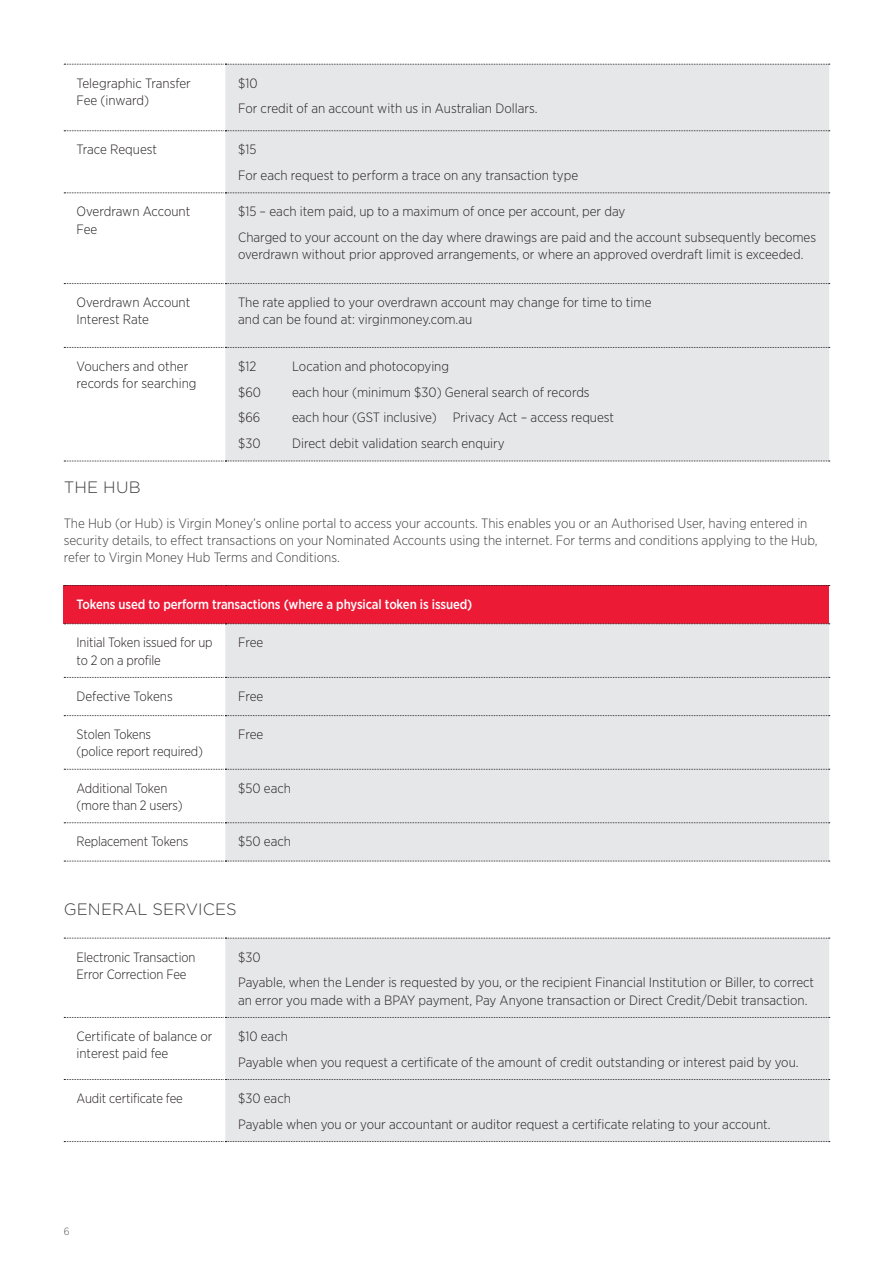
<style>
.page{position:relative;width:893px;height:1263px;background:#fff}
.page>*{position:absolute;margin:0;border:0;box-sizing:border-box;transform-origin:0 0}
.t1{font:300 16.5px "Gotham Rounded";letter-spacing:.005em;color:#3e3e3f}
.Table_Body_centre{font:300 13.5px/17.2px "Gotham Narrow";color:#231f20}
.Body_Text{font:300 13.5px/17.2px "Gotham Narrow";color:#3e3e3f}
.Table_Body_centre-2{font:500 13.5px "Gotham Narrow";letter-spacing:-.01em;color:#fff}
.t2{font:300 10.5px "Gotham Narrow";color:#545557}
</style>
<div class="page">
<svg style="left:64px;top:131px;width:160px;height:330px"></svg>
<div style="left:225px;top:65px;width:604px;height:396px;background:#e6e7e9"></div>
<svg style="left:64px;top:64px;width:766px;height:1px"></svg>
<svg style="left:64px;top:130px;width:766px;height:1px"></svg>
<svg style="left:64px;top:192px;width:766px;height:1px"></svg>
<svg style="left:64px;top:283px;width:766px;height:1px"></svg>
<svg style="left:64px;top:347px;width:766px;height:1px"></svg>
<svg style="left:64px;top:461px;width:766px;height:1px"></svg>
<div style="left:64px;top:585px;width:765px;height:39px;background:#ed1a36"></div>
<svg style="left:64px;top:585px;width:766px;height:1px"></svg>
<svg style="left:64px;top:623px;width:766px;height:239px"></svg>
<svg style="left:64px;top:938px;width:766px;height:204px"></svg>
<p class="Table_Body_centre" style="left:77px;top:74px;width:116px">Telegraphic Transfer<br>Fee (inward)</p>
<p class="Table_Body_centre" style="left:238px;top:74px;width:21px">$10</p>
<p class="Table_Body_centre" style="left:238px;top:100px;width:301px">For credit of an account with us in Australian Dollars.</p>
<p class="Table_Body_centre" style="left:77px;top:141px;width:82px">Trace Request</p>
<p class="Table_Body_centre" style="left:238px;top:141px;width:20px">$15</p>
<p class="Table_Body_centre" style="left:238px;top:166px;width:342px">For each request to perform a trace on any transaction type</p>
<p class="Table_Body_centre" style="left:77px;top:203px;width:115px">Overdrawn Account<br>Fee</p>
<p class="Table_Body_centre" style="left:238px;top:203px;width:389px">$15 – each item paid, up to a maximum of once per account, per day</p>
<p class="Table_Body_centre" style="left:238px;top:228px;width:579px">Charged to your account on the day where drawings are paid and the account subsequently becomes overdrawn without prior approved arrangements, or where an approved overdraft limit is exceeded.</p>
<p class="Table_Body_centre" style="left:77px;top:293px;width:115px">Overdrawn Account<br>Interest Rate</p>
<p class="Table_Body_centre" style="left:238px;top:293px;width:415px">The rate applied to your overdrawn account may change for time to time and can be found at: virginmoney.com.au</p>
<p class="Table_Body_centre" style="left:77px;top:357px;width:122px">Vouchers and other records for searching</p>
<p class="Table_Body_centre" style="left:238px;top:357px;width:20px">$12</p>
<p class="Table_Body_centre" style="left:292px;top:357px;width:158px">Location and photocopying</p>
<p class="Table_Body_centre" style="left:238px;top:383px;width:25px">$60</p>
<p class="Table_Body_centre" style="left:292px;top:383px;width:299px">each hour (minimum $30) General search of records</p>
<p class="Table_Body_centre" style="left:238px;top:409px;width:24px">$66</p>
<p class="Table_Body_centre" style="left:292px;top:409px;width:324px">each hour (GST inclusive) Privacy Act – access request</p>
<p class="Table_Body_centre" style="left:238px;top:435px;width:24px">$30</p>
<p class="Table_Body_centre" style="left:292px;top:435px;width:214px">Direct debit validation search enquiry</p>
<p class="t1" style="left:64px;top:476px;width:79px">THE HUB</p>
<p class="Body_Text" style="left:64px;top:514px;width:755px">The Hub (or Hub) is Virgin Money’s online portal to access your accounts. This enables you or an Authorised User, having entered in security details, to effect transactions on your Nominated Accounts using the internet. For terms and conditions applying to the Hub, refer to Virgin Money Hub Terms and Conditions.</p>
<p class="Table_Body_centre-2" style="left:77px;top:596px;width:397px">Tokens used to perform transactions (where a physical token is issued)</p>
<p class="Table_Body_centre" style="left:77px;top:634px;width:138px">Initial Token issued for up to 2 on a profile</p>
<p class="Table_Body_centre" style="left:238px;top:634px;width:27px">Free</p>
<p class="Table_Body_centre" style="left:77px;top:687px;width:98px">Defective Tokens</p>
<p class="Table_Body_centre" style="left:238px;top:687px;width:27px">Free</p>
<p class="Table_Body_centre" style="left:77px;top:725px;width:128px">Stolen Tokens<br>(police report required)</p>
<p class="Table_Body_centre" style="left:238px;top:725px;width:27px">Free</p>
<p class="Table_Body_centre" style="left:77px;top:779px;width:108px">Additional Token (more than 2 users)</p>
<p class="Table_Body_centre" style="left:238px;top:779px;width:54px">$50 each</p>
<p class="Table_Body_centre" style="left:77px;top:833px;width:113px">Replacement Tokens</p>
<p class="Table_Body_centre" style="left:238px;top:833px;width:54px">$50 each</p>
<p class="t1" style="left:64px;top:898px;width:174px">GENERAL SERVICES</p>
<p class="Table_Body_centre" style="left:77px;top:948px;width:120px">Electronic Transaction<br>Error Correction Fee</p>
<p class="Table_Body_centre" style="left:238px;top:948px;width:24px">$30</p>
<p class="Table_Body_centre" style="left:238px;top:974px;width:577px">Payable, when the Lender is requested by you, or the recipient Financial Institution or Biller, to correct an error you made with a BPAY payment, Pay Anyone transaction or Direct Credit/Debit transaction.</p>
<p class="Table_Body_centre" style="left:77px;top:1027px;width:138px">Certificate of balance or interest paid fee</p>
<p class="Table_Body_centre" style="left:238px;top:1027px;width:51px">$10 each</p>
<p class="Table_Body_centre" style="left:238px;top:1053px;width:562px">Payable when you request a certificate of the amount of credit outstanding or interest paid by you.</p>
<p class="Table_Body_centre" style="left:77px;top:1089px;width:108px">Audit certificate fee</p>
<p class="Table_Body_centre" style="left:238px;top:1089px;width:54px">$30 each</p>
<p class="Table_Body_centre" style="left:238px;top:1115px;width:534px">Payable when you or your accountant or auditor request a certificate relating to your account.</p>
<p class="t2" style="left:64px;top:1225px;width:7px">6</p>
</div>
